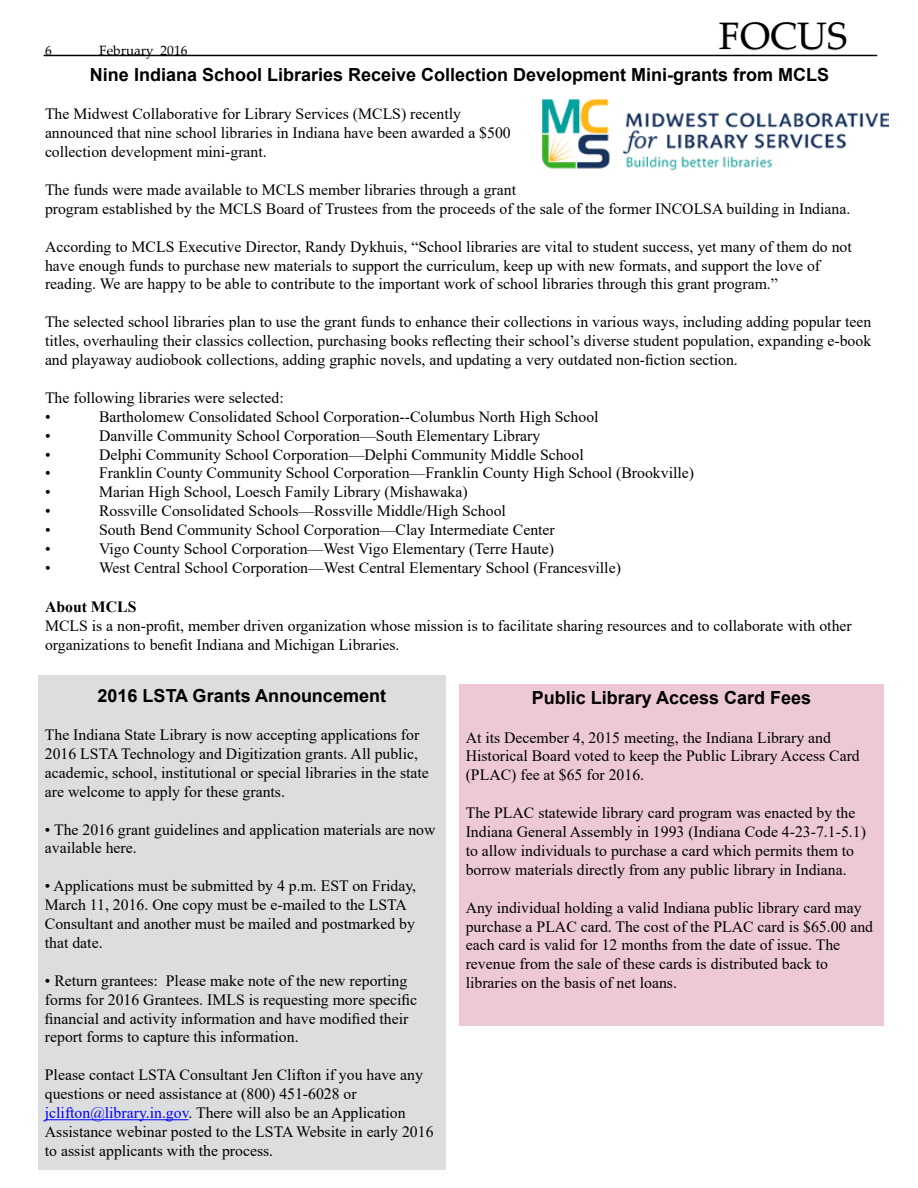
<style>
.page{position:relative;width:918px;height:1188px;background:#fff}
.page>*{position:absolute;margin:0;border:0;box-sizing:border-box;transform-origin:0 0}
.t1{font:38.25px "Palatino Linotype";color:#000}
.t2{font:700 18px "Arial";color:#000}
.t3{font:15.75px/18.9px "Times New Roman";color:#000}
.t4{font:700 15.75px "Times New Roman";color:#000}
.t5{font:13.5px "Palatino Linotype";color:#000}
.s1{color:#00f}
</style>
<div class="page">
<hr style="left:44px;top:55px;width:833px;height:1px;background:#000">
<svg style="left:719px;top:22px;width:128px;height:29px"></svg>
<div style="left:459px;top:684px;width:425px;height:342px;background:#edc9d5"></div>
<img style="left:542px;top:99px;width:347px;height:72px">
<div style="left:38px;top:675px;width:408px;height:495px;background:#dcddde"></div>
<hr style="left:45px;top:1119px;width:144px;height:1px;background:#00f">
<p class="t5" style="left:45px;top:41px;width:8px">6</p>
<p class="t5" style="left:99px;top:41px;width:90px">February 2016</p>
<h1 class="t1" style="left:719px;top:9px;width:130px">FOCUS</h1>
<p class="t2" style="left:90px;top:62px;width:741px">Nine Indiana School Libraries Receive Collection Development Mini-grants from MCLS</p>
<p class="t3" style="left:45px;top:104px;width:467px">The Midwest Collaborative for Library Services (MCLS) recently announced that nine school libraries in Indiana have been awarded a $500 collection development mini-grant.</p>
<p class="t3" style="left:45px;top:180px;width:807px">The funds were made available to MCLS member libraries through a grant<br>program established by the MCLS Board of Trustees from the proceeds of the sale of the former INCOLSA building in Indiana.</p>
<p class="t3" style="left:45px;top:236px;width:808px">According to MCLS Executive Director, Randy Dykhuis, “School libraries are vital to student success, yet many of them do not have enough funds to purchase new materials to support the curriculum, keep up with new formats, and support the love of reading. We are happy to be able to contribute to the important work of school libraries through this grant program.”</p>
<p class="t3" style="left:45px;top:312px;width:828px;text-align:justify">The selected school libraries plan to use the grant funds to enhance their collections in various ways, including adding popular teen titles, overhauling their classics collection, purchasing books reflecting their school’s diverse student population, expanding e-book and playaway audiobook collections, adding graphic novels, and updating a very outdated non-fiction section.</p>
<p class="t3" style="left:45px;top:388px;width:240px">The following libraries were selected: •</p>
<p class="t3" style="left:99px;top:406px;width:501px">Bartholomew Consolidated School Corporation--Columbus North High School</p>
<p class="t3" style="left:45px;top:425px;width:7px">•</p>
<p class="t3" style="left:99px;top:425px;width:443px">Danville Community School Corporation—South Elementary Library</p>
<p class="t3" style="left:45px;top:444px;width:7px">•</p>
<p class="t3" style="left:99px;top:444px;width:486px">Delphi Community School Corporation—Delphi Community Middle School</p>
<p class="t3" style="left:45px;top:463px;width:7px">•</p>
<p class="t3" style="left:99px;top:463px;width:597px">Franklin County Community School Corporation—Franklin County High School (Brookville)</p>
<p class="t3" style="left:45px;top:482px;width:7px">•</p>
<p class="t3" style="left:99px;top:482px;width:370px">Marian High School, Loesch Family Library (Mishawaka)</p>
<p class="t3" style="left:45px;top:501px;width:7px">•</p>
<p class="t3" style="left:99px;top:501px;width:408px">Rossville Consolidated Schools—Rossville Middle/High School</p>
<p class="t3" style="left:45px;top:520px;width:7px">•</p>
<p class="t3" style="left:99px;top:520px;width:457px">South Bend Community School Corporation—Clay Intermediate Center</p>
<p class="t3" style="left:45px;top:539px;width:7px">•</p>
<p class="t3" style="left:99px;top:539px;width:457px">Vigo County School Corporation—West Vigo Elementary (Terre Haute)</p>
<p class="t3" style="left:45px;top:558px;width:7px">•</p>
<p class="t3" style="left:99px;top:558px;width:523px">West Central School Corporation—West Central Elementary School (Francesville)</p>
<p class="t4" style="left:45px;top:595px;width:93px">About MCLS</p>
<p class="t3" style="left:45px;top:615px;width:808px;line-height:19.8px">MCLS is a non-profit, member driven organization whose mission is to facilitate sharing resources and to collaborate with other organizations to benefit Indiana and Michigan Libraries.</p>
<p class="t2" style="left:98px;top:683px;width:290px">2016 LSTA Grants Announcement</p>
<p class="t3" style="left:45px;top:725px;width:386px">The Indiana State Library is now accepting applications for 2016 LSTA Technology and Digitization grants. All public, academic, school, institutional or special libraries in the state are welcome to apply for these grants.</p>
<p class="t3" style="left:45px;top:819px;width:392px">• The 2016 grant guidelines and application materials are now available here.</p>
<p class="t3" style="left:45px;top:876px;width:373px">• Applications must be submitted by 4 p.m. EST on Friday, March 11, 2016. One copy must be e-mailed to the LSTA Consultant and another must be mailed and postmarked by that date.</p>
<p class="t3" style="left:45px;top:971px;width:374px">• Return grantees: Please make note of the new reporting forms for 2016 Grantees. IMLS is requesting more specific financial and activity information and have modified their report forms to capture this information.</p>
<p class="t3" style="left:45px;top:1065px;width:390px">Please contact LSTA Consultant Jen Clifton if you have any questions or need assistance at (800) 451-6028 or <span class="s1">jclifton@library.in.gov</span>. There will also be an Application Assistance webinar posted to the LSTA Website in early 2016 to assist applicants with the process.</p>
<p class="t2" style="left:532px;top:685px;width:281px">Public Library Access Card Fees</p>
<p class="t3" style="left:466px;top:727px;width:396px">At its December 4, 2015 meeting, the Indiana Library and<br>Historical Board voted to keep the Public Library Access Card (PLAC) fee at $65 for 2016.</p>
<p class="t3" style="left:466px;top:803px;width:402px">The PLAC statewide library card program was enacted by the Indiana General Assembly in 1993 (Indiana Code 4-23-7.1-5.1) to allow individuals to purchase a card which permits them to borrow materials directly from any public library in Indiana.</p>
<p class="t3" style="left:466px;top:897px;width:409px">Any individual holding a valid Indiana public library card may purchase a PLAC card. The cost of the PLAC card is $65.00 and each card is valid for 12 months from the date of issue. The revenue from the sale of these cards is distributed back to libraries on the basis of net loans.</p>
</div>
